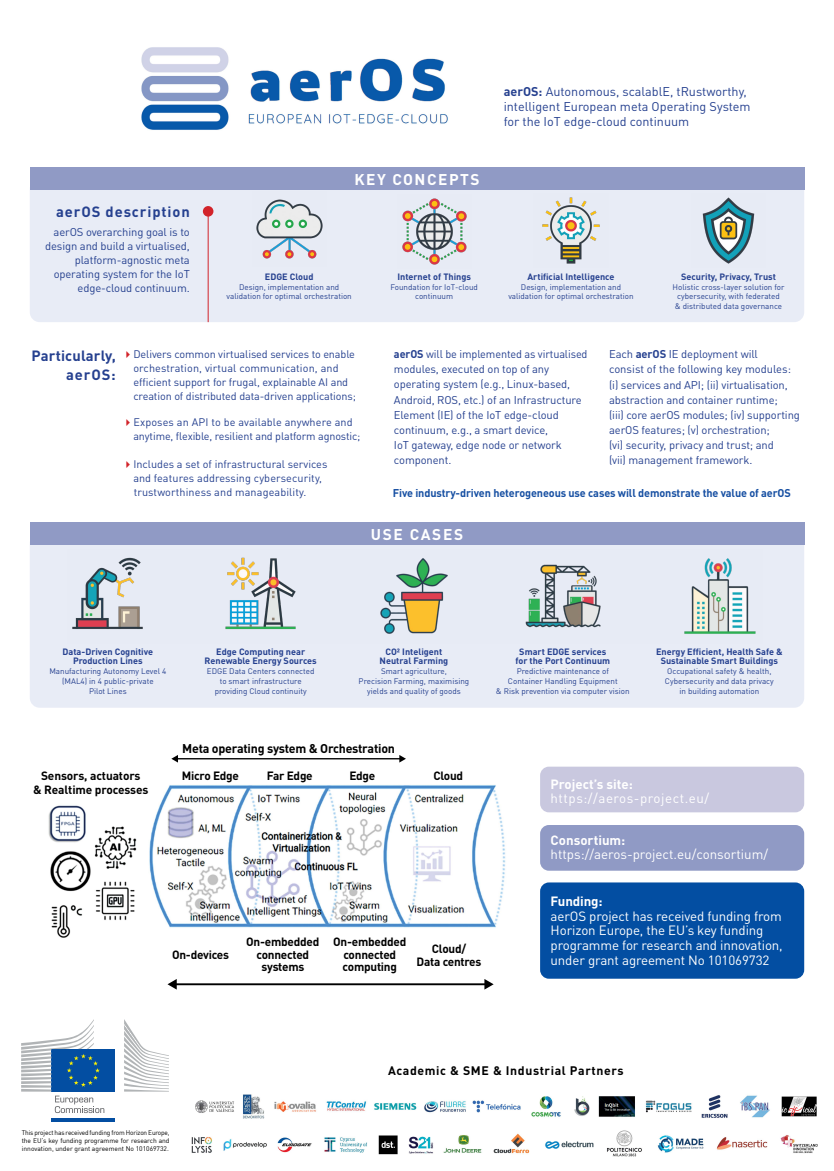
<style>
.page{position:relative;width:834px;height:1171px;background:#fff}
.page>*{position:absolute;margin:0;border:0;box-sizing:border-box;transform-origin:0 0}
.t1{font:700 15.4px "DIN Pro";letter-spacing:.1em;color:#fff}
.t2{font:700 14.7px/18.9px "DIN Pro";letter-spacing:.01em;color:#25408f;text-align:right}
.t3{font:700 14.7px "DIN Pro";letter-spacing:.06em;color:#25408f}
.t4{font:13.3px/14.7px "DIN Pro";letter-spacing:-.01em;color:#fff}
.t5{font:700 13.3px "DIN Pro";color:#fff}
.t6{font:13.3px "DIN Pro";letter-spacing:.04em;color:#fff}
.t7{font:12.6px/15.1px "DIN Pro";color:#25408f}
.t8{font:700 12.6px "DIN Pro";letter-spacing:-.02em;color:#000}
.t9{font:700 12.25px "DIN Pro";letter-spacing:.05em;color:#000}
.t10{font:700 11.9px/12.6px "DIN Pro";letter-spacing:-.02em;color:#000;text-align:center}
.t11{font:11.2px/15px "DIN Pro";letter-spacing:-.01em;color:#25408f}
.t12{font:700 11.2px "DIN Pro";letter-spacing:-.01em;color:#164fa2}
.t13{font:10.85px/14px "DIN Pro";letter-spacing:-.01em;color:#25408f}
.t14{font:10.85px/14px "DIN Pro";letter-spacing:.01em;color:#25408f}
.t15{font:700 9.1px/9.8px "DIN Pro";color:#25408f;text-align:center}
.t16{font:8.05px/9.8px "DIN Pro";color:#25408f;text-align:center}
.t17{font:6.65px/8px "DIN Greek";color:#000;text-align:justify}
.s1{font-weight:700}
.s2{font-family:"PF Din Text Pro";font-weight:500;font-size:9.8px;color:#d2232a}
</style>
<div class="page">
<img style="left:149px;top:785px;width:357px;height:143px">
<div style="left:30px;top:179px;width:774px;height:143px;background:#e6eaf6;border-radius:10px"></div>
<div style="left:30px;top:533px;width:774px;height:175px;background:#e6eaf6;border-radius:10px"></div>
<div style="left:30px;top:167px;width:774px;height:23px;background:#909ac5"></div>
<div style="left:30px;top:522px;width:774px;height:22px;background:#909ac5"></div>
<img style="left:141px;top:47px;width:307px;height:83px">
<img style="left:542px;top:197px;width:58px;height:67px">
<img style="left:256px;top:199px;width:67px;height:60px">
<img style="left:402px;top:198px;width:65px;height:67px">
<img style="left:702px;top:197px;width:53px;height:67px">
<div style="left:51px;top:1049px;width:64px;height:42px;background:#034ea2"></div>
<hr style="left:51px;top:1118px;width:64px;height:3px;background:#034ea2">
<svg style="left:124px;top:1019px;width:45px;height:72px"></svg>
<svg style="left:21px;top:1019px;width:83px;height:94px"></svg>
<hr style="left:208px;top:212px;width:1px;height:110px;background:#d2232a">
<div style="left:203px;top:206px;width:10px;height:11px;background:#d2232a;border-radius:50%"></div>
<div style="left:540px;top:766px;width:264px;height:46px;background:#c9c8df;border-radius:9px"></div>
<div style="left:540px;top:825px;width:264px;height:45px;background:#909ac5;border-radius:9px"></div>
<div style="left:540px;top:882px;width:264px;height:96px;background:#034ea2;border-radius:9px"></div>
<img style="left:191px;top:1094px;width:627px;height:62px">
<svg style="left:167px;top:979px;width:326px;height:10px"></svg>
<svg style="left:171px;top:755px;width:235px;height:7px"></svg>
<img style="left:48px;top:805px;width:89px;height:133px">
<img style="left:72px;top:557px;width:684px;height:77px">
<h2 class="t3" style="left:56px;top:202px;width:135px">aerOS description</h2>
<p class="t11" style="left:45px;top:224px;width:146px;line-height:14px;text-align:right">aerOS overarching goal is to design and build a virtualised, platform-agnostic meta operating system for the IoT edge-cloud continuum.</p>
<h1 class="t1" style="left:354px;top:169px;width:127px">KEY CONCEPTS</h1>
<p class="t7" style="left:503px;top:83px;width:248px"><span class="s1">aerOS:</span> Autonomous, scalablE, tRustworthy, intelligent European meta Operating System for the IoT edge-cloud continuum</p>
<p class="t15" style="left:265px;top:271px;width:50px">EDGE Cloud</p>
<p class="t16" style="left:226px;top:281px;width:127px">Design, implementation and validation for optimal orchestration</p>
<p class="t15" style="left:397px;top:271px;width:75px">Internet of Things</p>
<p class="t16" style="left:390px;top:281px;width:89px">Foundation for IoT-cloud continuum</p>
<p class="t15" style="left:527px;top:271px;width:88px">Artificial Intelligence</p>
<p class="t16" style="left:508px;top:281px;width:127px">Design, implementation and validation for optimal orchestration</p>
<p class="t15" style="left:681px;top:271px;width:96px">Security, Privacy, Trust</p>
<p class="t16" style="left:672px;top:281px;width:113px">Holistic cross-layer solution for cybersecurity, with federated<br>&amp; distributed data governance</p>
<h2 class="t2" style="left:32px;top:346px;width:86px">Particularly, aerOS:</h2>
<p class="t11" style="left:394px;top:346px;width:195px"><span class="s1">aerOS</span> will be implemented as virtualised modules, executed on top of any operating system (e.g., Linux-based, Android, ROS, etc.) of an Infrastructure Element (IE) of the IoT edge-cloud continuum, e.g., a smart device,<br>IoT gateway, edge node or network component.</p>
<p class="t11" style="left:609px;top:346px;width:192px">Each <span class="s1">aerOS</span> IE deployment will<br>consist of the following key modules: (i) services and API; (ii) virtualisation, abstraction and container runtime;<br>(iii) core aerOS modules; (iv) supporting aerOS features; (v) orchestration;<br>(vi) security, privacy and trust; and<br>(vii) management framework.</p>
<p class="t12" style="left:393px;top:485px;width:399px">Five industry-driven heterogeneous use cases will demonstrate the value of aerOS</p>
<p class="t13" style="left:133px;top:347px;width:224px;text-indent:-8px"><span class="s2">▶</span> Delivers common virtualised services to enable orchestration, virtual communication, and efficient support for frugal, explainable AI and creation of distributed data-driven applications;</p>
<p class="t13" style="left:133px;top:414px;width:228px;text-indent:-8px"><span class="s2">▶</span> Exposes an API to be available anywhere and anytime, flexible, resilient and platform agnostic;</p>
<p class="t14" style="left:133px;top:456px;width:195px;text-indent:-8px"><span class="s2">▶</span> Includes a set of infrastructural services and features addressing cybersecurity, trustworthiness and manageability.</p>
<h1 class="t1" style="left:371px;top:524px;width:94px">USE CASES</h1>
<p class="t15" style="left:63px;top:646px;width:92px">Data-Driven Cognitive<br>Production Lines</p>
<p class="t16" style="left:49px;top:666px;width:118px">Manufacturing Autonomy Level 4 (MAL4) in 4 public-private<br>Pilot Lines</p>
<p class="t15" style="left:204px;top:646px;width:114px">Edge Computing near<br>Renewable Energy Sources</p>
<p class="t16" style="left:207px;top:666px;width:109px">EDGE Data Centers connected to smart infrastructure providing Cloud continuity</p>
<p class="t15" style="left:379px;top:646px;width:70px">CO² Inteligent<br>Neutral Farming</p>
<p class="t16" style="left:358px;top:666px;width:112px">Smart agriculture,<br>Precision Farming, maximising yields and quality of goods</p>
<p class="t15" style="left:515px;top:646px;width:96px">Smart EDGE services for the Port Continuum</p>
<p class="t16" style="left:496px;top:666px;width:135px">Predictive maintenance of<br>Container Handling Equipment<br>&amp; Risk prevention via computer vision</p>
<p class="t15" style="left:656px;top:646px;width:128px">Energy Efficient, Health Safe &amp;<br>Sustainable Smart Buildings</p>
<p class="t16" style="left:664px;top:666px;width:110px">Occupational safety &amp; health,<br>Cybersecurity and data privacy in building automation</p>
<p class="t10" style="left:33px;top:768px;width:117px;line-height:13.6px">Sensors, actuators<br>&amp; Realtime processes</p>
<p class="t8" style="left:182px;top:740px;width:214px">Meta operating system &amp; Orchestration</p>
<p class="t10" style="left:182px;top:769px;width:59px">Micro Edge</p>
<p class="t10" style="left:267px;top:769px;width:48px">Far Edge</p>
<p class="t10" style="left:349px;top:769px;width:28px">Edge</p>
<p class="t10" style="left:433px;top:769px;width:31px">Cloud</p>
<p class="t10" style="left:172px;top:948px;width:59px">On-devices</p>
<p class="t10" style="left:246px;top:935px;width:75px">On-embedded connected systems</p>
<p class="t10" style="left:333px;top:935px;width:75px">On-embedded connected computing</p>
<p class="t10" style="left:416px;top:942px;width:66px">Cloud/<br>Data centres</p>
<p class="t5" style="left:550px;top:775px;width:84px">Project’s site:</p>
<p class="t6" style="left:550px;top:789px;width:160px">https://aeros-project.eu/</p>
<p class="t5" style="left:550px;top:831px;width:76px">Consortium:</p>
<p class="t4" style="left:550px;top:846px;width:219px">https://aeros-project.eu/consortium/</p>
<p class="t5" style="left:550px;top:892px;width:53px">Funding:</p>
<p class="t4" style="left:550px;top:908px;width:234px">aerOS project has received funding from Horizon Europe, the EU’s key funding programme for research and innovation, under grant agreement No 101069732</p>
<p class="t17" style="left:22px;top:1129px;width:149px">This project has received funding from Horizon Europe, the EU’s key funding programme for research and innovation, under grant agreement No 101069732.</p>
<p class="t9" style="left:388px;top:1062px;width:237px">Academic &amp; SME &amp; Industrial Partners</p>
</div>
